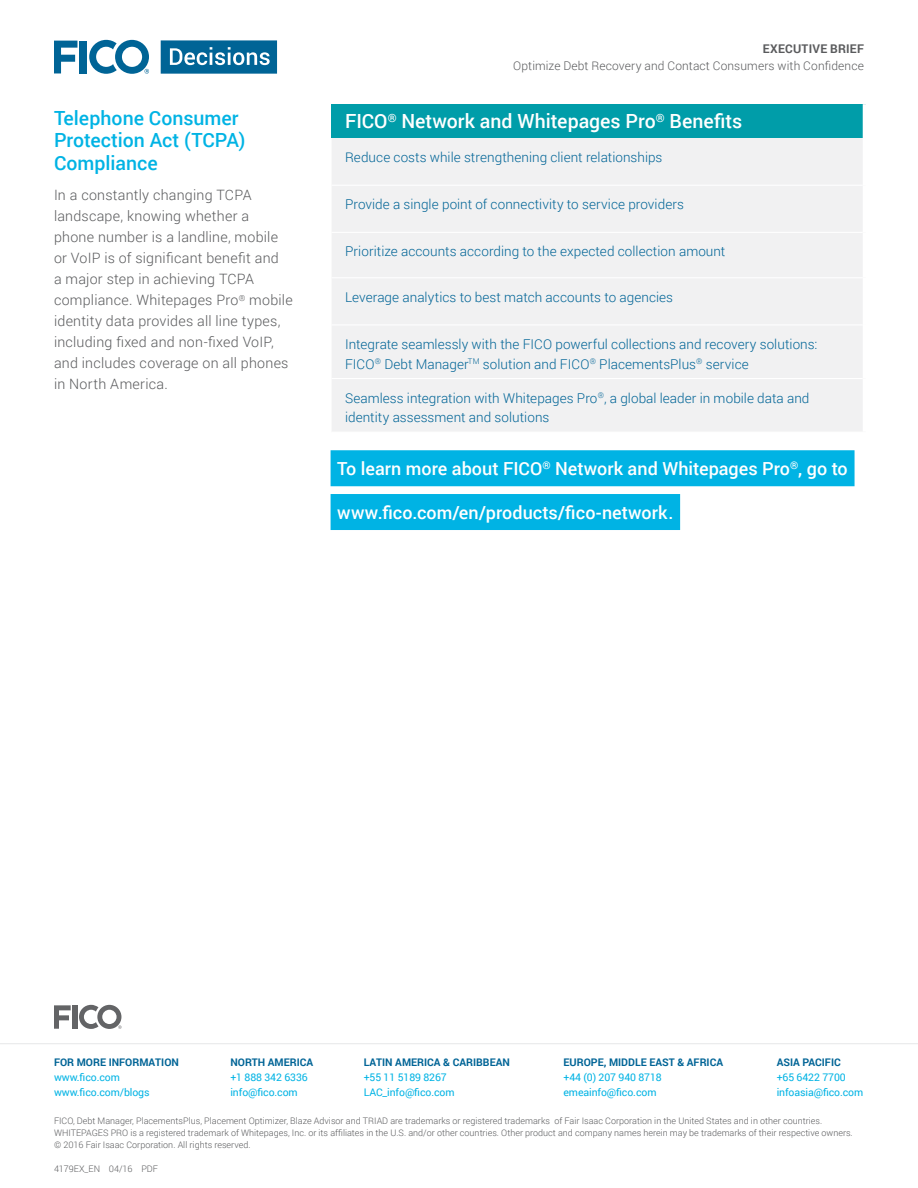
<style>
.page{position:relative;width:918px;height:1188px;background:#fff}
.page>*{position:absolute;margin:0;border:0;box-sizing:border-box;transform-origin:0 0}
.t1{font:500 19.5px/22.5px "Roboto";color:#00b3e4}
.t2{font:500 19.5px "Roboto";color:#fff}
.t3{font:500 18px "Roboto";color:#fff}
.t4{font:300 14.25px/21px "Roboto";letter-spacing:.015em;color:#5a5b5d}
.t5{font:300 13.5px/19.5px "Roboto";letter-spacing:.005em;color:#006496}
.t6{font:300 12px "Roboto";letter-spacing:.01em;color:#5a5b5d}
.t7{font:700 12px "Roboto";letter-spacing:.02em;color:#5a5b5d}
.t8{font:10.5px/15px "Roboto";letter-spacing:-.01em;color:#00b3e4}
.t9{font:700 10.5px "Roboto";color:#006496}
.t10{font:300 9px/12px "Roboto";color:#5a5b5d}
</style>
<div class="page">
<svg style="left:54px;top:1005px;width:17px;height:24px"></svg>
<div style="left:72px;top:1005px;width:5px;height:24px;background:#636466"></div>
<svg style="left:79px;top:1005px;width:42px;height:24px"></svg>
<svg style="left:54px;top:41px;width:23px;height:32px"></svg>
<div style="left:80px;top:41px;width:7px;height:32px;background:#006496"></div>
<svg style="left:161px;top:40px;width:116px;height:34px;background:#2e80a9"></svg>
<svg style="left:89px;top:40px;width:60px;height:34px"></svg>
<hr style="left:0;top:1043px;width:918px;height:1px;background:#e6e7e8">
<div style="left:332px;top:104px;width:534px;height:34px;background:#009da9"></div>
<div style="left:332px;top:138px;width:531px;height:293px;background:#f1f1f2"></div>
<hr style="left:332px;top:185px;width:531px;height:1px;background:#fff">
<hr style="left:332px;top:232px;width:531px;height:1px;background:#fff">
<hr style="left:332px;top:277px;width:531px;height:1px;background:#fff">
<hr style="left:332px;top:324px;width:531px;height:1px;background:#fff">
<hr style="left:332px;top:378px;width:531px;height:1px;background:#fff">
<div style="left:863px;top:104px;width:6px;height:34px;background:#fff"></div>
<div style="left:331px;top:450px;width:524px;height:36px;background:#00b3e4"></div>
<div style="left:331px;top:494px;width:349px;height:36px;background:#00b3e4"></div>
<h1 class="t1" style="left:54px;top:106px;width:193px">Telephone Consumer<br>Protection Act (TCPA)<br>Compliance</h1>
<p class="t4" style="left:54px;top:184px;width:240px">In a constantly changing TCPA landscape, knowing whether a phone number is a landline, mobile or VoIP is of significant benefit and<br>a major step in achieving TCPA compliance. Whitepages Pro<sup>®</sup> mobile identity data provides all line types, including fixed and non-fixed VoIP, and includes coverage on all phones in North America.</p>
<p class="t7" style="left:763px;top:40px;width:103px">EXECUTIVE BRIEF</p>
<p class="t6" style="left:513px;top:57px;width:352px">Optimize Debt Recovery and Contact Consumers with Confidence</p>
<h1 class="t2" style="left:345px;top:108px;width:399px">FICO<sup>®</sup> Network and Whitepages Pro<sup>®</sup> Benefits</h1>
<p class="t5" style="left:345px;top:147px;width:319px">Reduce costs while strengthening client relationships</p>
<p class="t5" style="left:345px;top:194px;width:340px">Provide a single point of connectivity to service providers</p>
<p class="t5" style="left:345px;top:241px;width:382px">Prioritize accounts according to the expected collection amount</p>
<p class="t5" style="left:345px;top:287px;width:330px">Leverage analytics to best match accounts to agencies</p>
<p class="t5" style="left:345px;top:334px;width:474px">Integrate seamlessly with the FICO powerful collections and recovery solutions:<br>FICO<sup>®</sup> Debt Manager<sup>TM</sup> solution and FICO<sup>®</sup> PlacementsPlus<sup>®</sup> service</p>
<p class="t5" style="left:345px;top:388px;width:466px">Seamless integration with Whitepages Pro<sup>®</sup>, a global leader in mobile data and identity assessment and solutions</p>
<h2 class="t3" style="left:337px;top:456px;width:512px">To learn more about FICO<sup>®</sup> Network and Whitepages Pro<sup>®</sup>, go to</h2>
<h2 class="t3" style="left:337px;top:500px;width:338px">www.fico.com/en/products/fico-network .</h2>
<p class="t9" style="left:54px;top:1055px;width:126px">FOR MORE INFORMATION</p>
<p class="t8" style="left:54px;top:1070px;width:97px">www.fico.com www.fico.com/blogs</p>
<p class="t9" style="left:230px;top:1055px;width:84px">NORTH AMERICA</p>
<p class="t8" style="left:230px;top:1070px;width:79px">+1 888 342 6336 info@fico.com</p>
<p class="t9" style="left:364px;top:1055px;width:148px">LATIN AMERICA &amp; CARIBBEAN</p>
<p class="t8" style="left:364px;top:1070px;width:92px">+55 11 5189 8267<br>LAC_info@fico.com</p>
<p class="t9" style="left:564px;top:1055px;width:161px">EUROPE, MIDDLE EAST &amp; AFRICA</p>
<p class="t8" style="left:564px;top:1070px;width:100px">+44 (0) 207 940 8718 emeainfo@fico.com</p>
<p class="t9" style="left:777px;top:1055px;width:66px">ASIA PACIFIC</p>
<p class="t8" style="left:777px;top:1070px;width:88px">+65 6422 7700 infoasia@fico.com</p>
<p class="t10" style="left:54px;top:1114px;width:800px">FICO, Debt Manager, PlacementsPlus, Placement Optimizer, Blaze Advisor and TRIAD are trademarks or registered trademarks of Fair Isaac Corporation in the United States and in other countries.<br>WHITEPAGES PRO is a registered trademark of Whitepages, Inc. or its affiliates in the U.S. and/or other countries. Other product and company names herein may be trademarks of their respective owners. © 2016 Fair Isaac Corporation. All rights reserved.</p>
<p class="t10" style="left:54px;top:1162px;width:106px">4179EX_EN 04/16 PDF</p>
</div>
